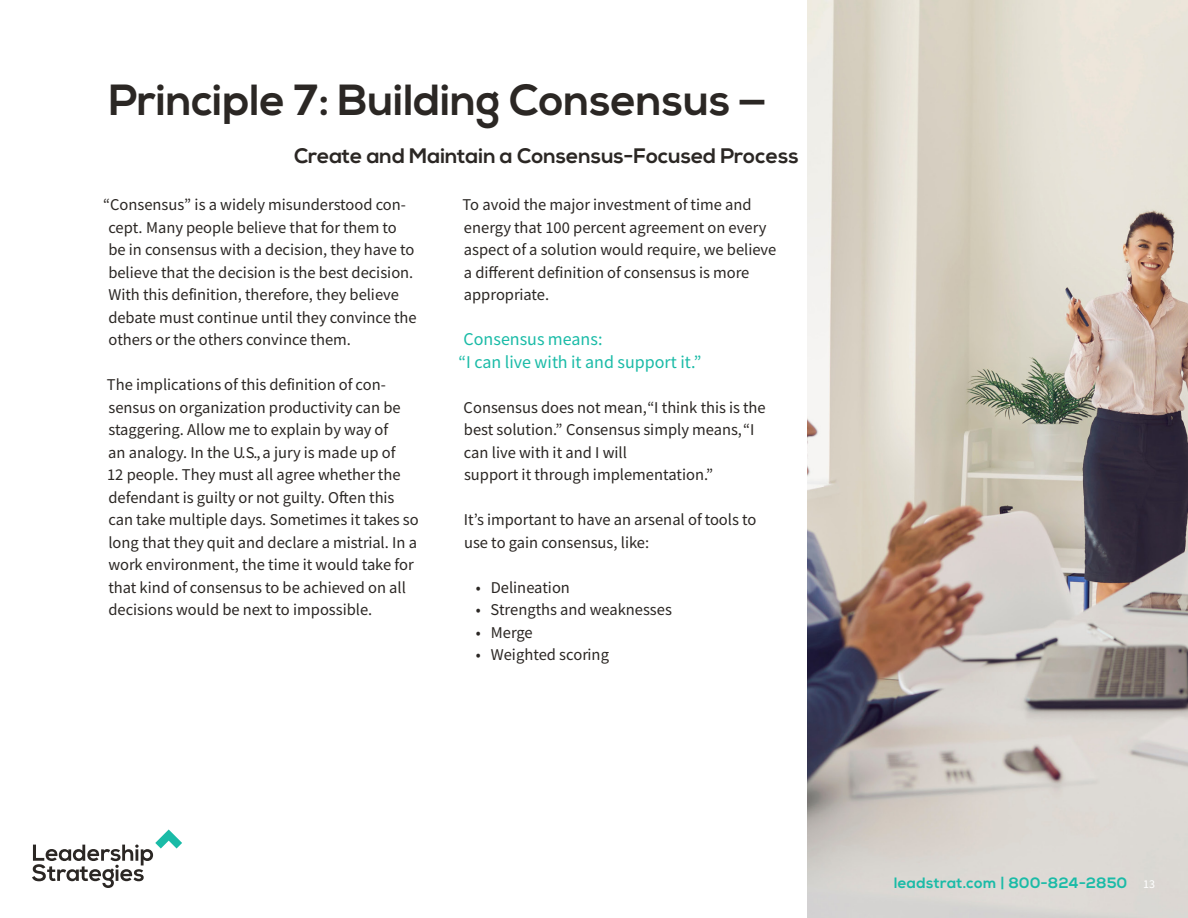
<style>
.page{position:relative;width:1188px;height:918px;background:#fff}
.page>*{position:absolute;margin:0;border:0;box-sizing:border-box;transform-origin:0 0}
.t1{font:700 43.5px "Nexa";color:#2b2724}
.t2{font:700 21px "Nexa";color:#2b2724}
.Guide_Body{font:18px/22.5px "Source Sans Variable";color:#1abba7}
.Guide_Body-2{font:16.5px/22.5px "Source Sans Variable";color:#2b2724}
.t3{font:700 15px "Nexa";letter-spacing:.025em;color:#1abba7}
.t4{font:12px "Source Sans Pro";color:#fff}
</style>
<div class="page">
<svg style="left:32px;top:830px;width:150px;height:58px"></svg>
<img style="left:808px;top:0;width:380px;height:918px">
<p class="t1" style="left:109px;top:75px;width:659px">Principle 7: Building Consensus —</p>
<p class="t2" style="left:294px;top:143px;width:506px">Create and Maintain a Consensus-Focused Process</p>
<p class="Guide_Body-2" style="left:108px;top:193px;width:310px;text-indent:-5px">“Consensus” is a widely misunderstood con&shy;cept. Many people believe that for them to be in consensus with a decision, they have to believe that the decision is the best decision.<br>With this definition, therefore, they believe debate must continue until they convince the others or the others convince them.</p>
<p class="Guide_Body-2" style="left:107px;top:373px;width:313px">The implications of this definition of con&shy;sensus on organization productivity can be staggering. Allow me to explain by way of<br>an analogy. In the U.S., a jury is made up of<br>12 people. They must all agree whether the defendant is guilty or not guilty. Often this can take multiple days. Sometimes it takes so long that they quit and declare a mistrial. In a work environment, the time it would take for that kind of consensus to be achieved on all decisions would be next to impossible.</p>
<p class="Guide_Body-2" style="left:462px;top:193px;width:315px">To avoid the major investment of time and energy that 100 percent agreement on every aspect of a solution would require, we believe a different definition of consensus is more appropriate.</p>
<p class="Guide_Body" style="left:459px;top:328px;width:244px">Consensus means:<br>“I can live with it and support it.”</p>
<p class="Guide_Body-2" style="left:464px;top:396px;width:304px">Consensus does not mean, “I think this is the best solution.” Consensus simply means, “I can live with it and I will<br>support it through implementation.”</p>
<p class="Guide_Body-2" style="left:464px;top:508px;width:294px">It’s important to have an arsenal of tools to use to gain consensus, like:</p>
<p class="Guide_Body-2" style="left:476px;top:576px;width:96px">• Delineation</p>
<p class="Guide_Body-2" style="left:476px;top:598px;width:198px">• Strengths and weaknesses</p>
<p class="Guide_Body-2" style="left:476px;top:621px;width:59px">• Merge</p>
<p class="Guide_Body-2" style="left:476px;top:643px;width:135px">• Weighted scoring</p>
<p class="t3" style="left:894px;top:874px;width:235px">leadstrat.com | 800-824-2850</p>
<p class="t4" style="left:1143px;top:876px;width:13px">13</p>
</div>
